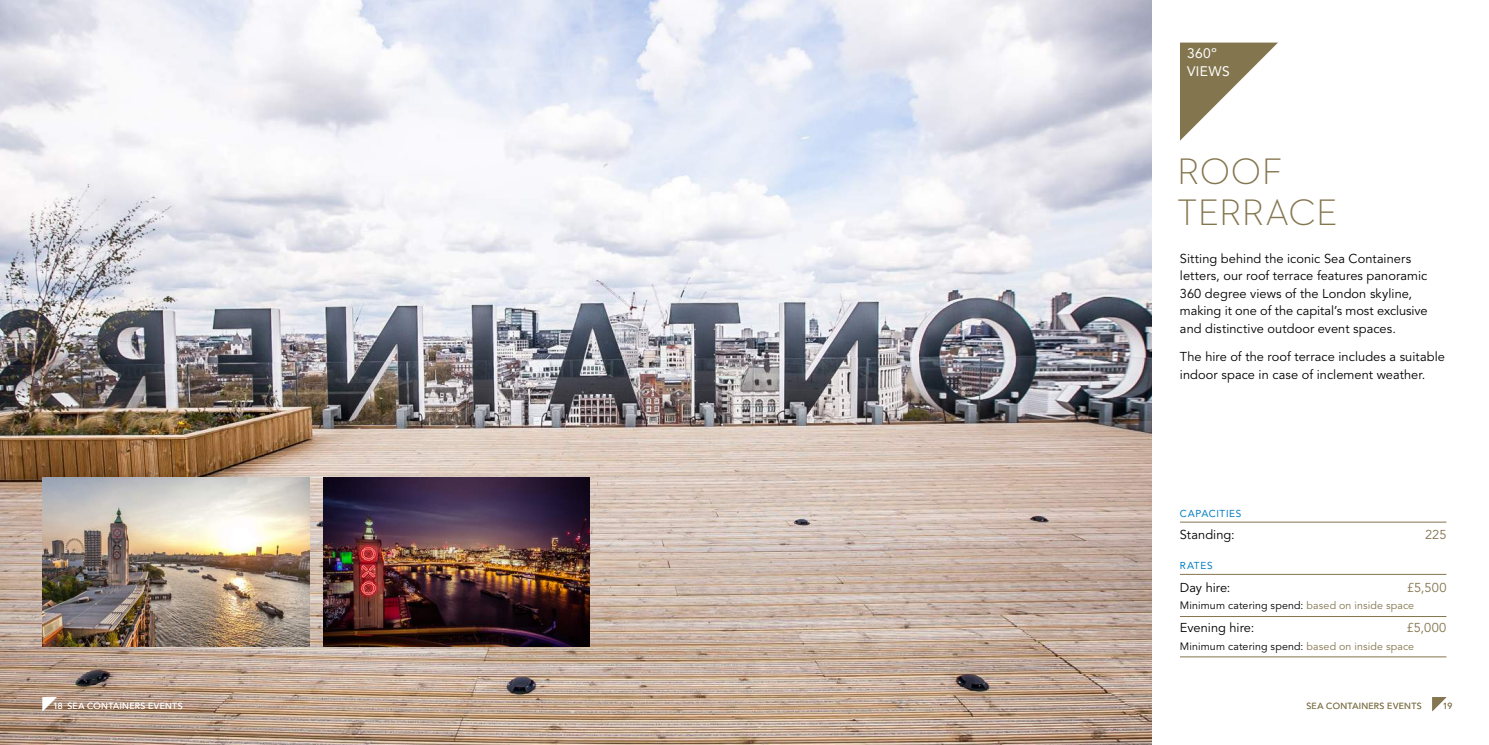
<style>
.page{position:relative;width:1489px;height:745px;background:#fff}
.page>*{position:absolute;margin:0;border:0;box-sizing:border-box;transform-origin:0 0}
.t1{font:300 37.5px/41.2px "Neutraface 2 Text";letter-spacing:.005em;color:#83754e}
.t2{font:13.75px/17.5px "Avenir LT Std";letter-spacing:.03em;color:#fff}
.t3{font:12.75px/17.5px "Avenir LT Std";letter-spacing:.005em;color:#000}
.t4{font:12.75px "Avenir LT Std";letter-spacing:.015em;color:#83754e}
.t5{font:10.62px "Avenir LT Std";letter-spacing:.015em;color:#000}
.t6{font:10px "Avenir LT Std";letter-spacing:.065em;color:#007cc2}
.t7{font:8.75px "Avenir LT Std";letter-spacing:.04em;color:#fff}
.t8{font:8.75px "Avenir LT Std";letter-spacing:.04em;color:#83754e}
.s1{color:#83754e}
</style>
<div class="page">
<img style="left:0;top:0;width:1151px;height:744px">
<svg style="left:1180px;top:43px;width:97px;height:98px"></svg>
<hr style="left:1179px;top:521px;width:267px;height:1px;background:#83754e">
<hr style="left:1179px;top:573px;width:267px;height:1px;background:#83754e">
<hr style="left:1179px;top:616px;width:267px;height:1px;background:#83754e">
<hr style="left:1179px;top:656px;width:267px;height:1px;background:#83754e">
<img style="left:323px;top:477px;width:266px;height:168px">
<img style="left:43px;top:477px;width:266px;height:168px">
<svg style="left:1432px;top:697px;width:14px;height:13px"></svg>
<svg style="left:43px;top:696px;width:14px;height:14px"></svg>
<p class="t2" style="left:1186px;top:45px;width:44px">360º<br>VIEWS</p>
<h1 class="t1" style="left:1177px;top:150px;width:162px">ROOF<br>TERRACE</h1>
<p class="t3" style="left:1179px;top:250px;width:249px">Sitting behind the iconic Sea Containers letters, our roof terrace features panoramic 360 degree views of the London skyline, making it one of the capital’s most exclusive and distinctive outdoor event spaces.</p>
<p class="t3" style="left:1179px;top:348px;width:266px">The hire of the roof terrace includes a suitable indoor space in case of inclement weather.</p>
<p class="t6" style="left:1179px;top:507px;width:63px">CAPACITIES</p>
<p class="t3" style="left:1179px;top:526px;width:56px">Standing:</p>
<p class="t4" style="left:1424px;top:527px;width:23px">225</p>
<p class="t6" style="left:1179px;top:559px;width:34px">RATES</p>
<p class="t3" style="left:1179px;top:578px;width:52px">Day hire:</p>
<p class="t4" style="left:1406px;top:579px;width:41px">£5,500</p>
<p class="t5" style="left:1179px;top:599px;width:236px">Minimum catering spend: <span class="s1">based on inside space</span></p>
<p class="t3" style="left:1179px;top:619px;width:76px">Evening hire:</p>
<p class="t4" style="left:1406px;top:620px;width:41px">£5,000</p>
<p class="t5" style="left:1179px;top:639px;width:236px">Minimum catering spend: <span class="s1">based on inside space</span></p>
<p class="t7" style="left:53px;top:700px;width:131px">18 SEA CONTAINERS EVENTS</p>
<p class="t8" style="left:1306px;top:700px;width:117px">SEA CONTAINERS EVENTS</p>
<p class="t8" style="left:1442px;top:700px;width:11px">19</p>
</div>
